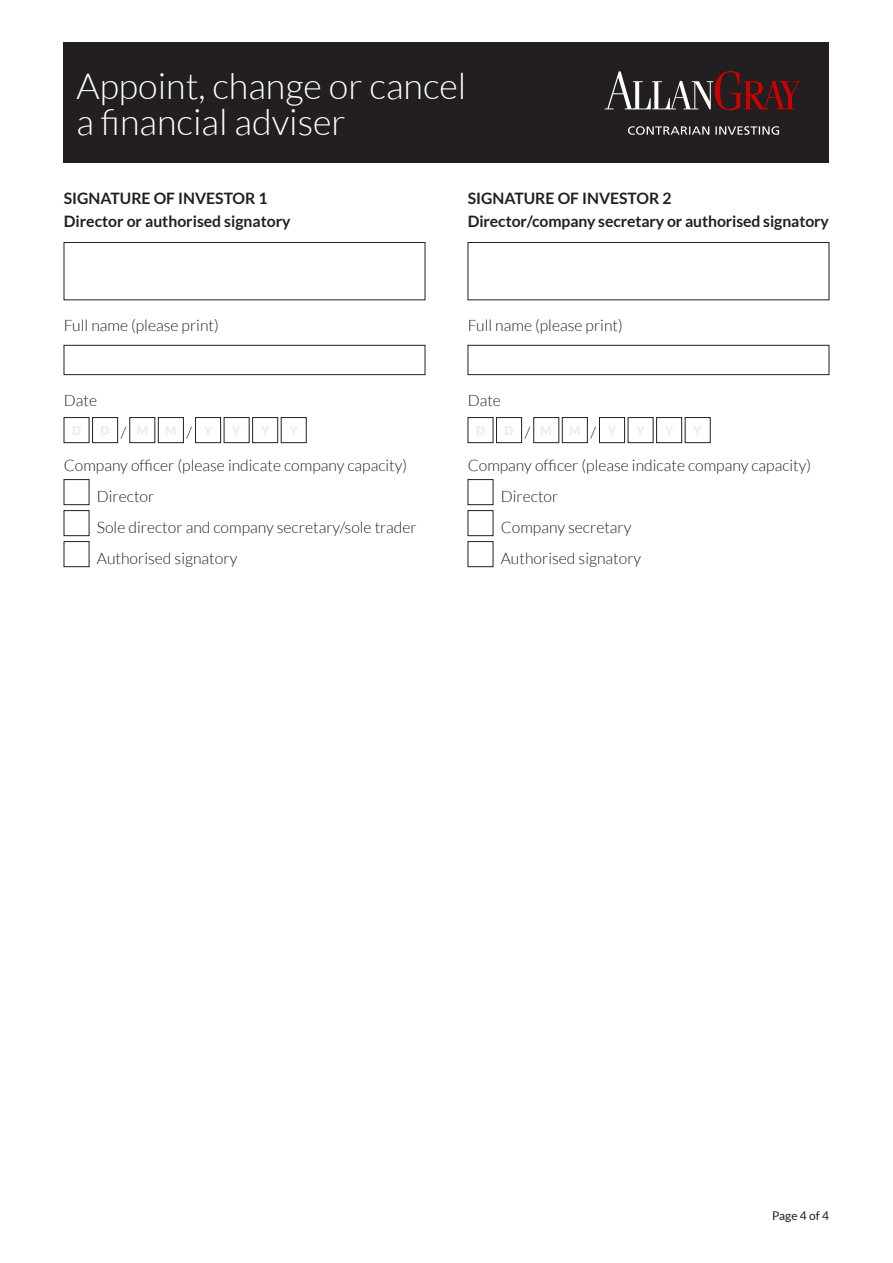
<style>
.page{position:relative;width:893px;height:1263px;background:#fff}
.page>*{position:absolute;margin:0;border:0;box-sizing:border-box;transform-origin:0 0}
.t1{font:300 36px/36px "Lato";color:#fff}
.t2{font:300 15.75px/31px "Lato";color:#231f20}
.t3{font:700 15.75px/22.5px "Lato";color:#231f20}
.t4{font:12px "Lato";color:#231f20}
</style>
<div class="page">
<div style="left:64px;top:43px;width:765px;height:120px;background:#231f20"></div>
<svg style="left:628px;top:126px;width:151px;height:9px"></svg>
<svg style="left:605px;top:71px;width:196px;height:39px"></svg>
<div style="left:64px;top:242px;width:361px;height:58px;border:1px solid #231f20"></div>
<div style="left:64px;top:345px;width:361px;height:30px;border:1px solid #231f20"></div>
<div style="left:64px;top:417px;width:25px;height:26px;border:1px solid #231f20"></div>
<div style="left:92px;top:417px;width:26px;height:26px;border:1px solid #231f20"></div>
<div style="left:130px;top:417px;width:25px;height:26px;border:1px solid #231f20"></div>
<div style="left:158px;top:417px;width:26px;height:26px;border:1px solid #231f20"></div>
<div style="left:195px;top:417px;width:26px;height:26px;border:1px solid #231f20"></div>
<div style="left:224px;top:417px;width:25px;height:26px;border:1px solid #231f20"></div>
<div style="left:252px;top:417px;width:26px;height:26px;border:1px solid #231f20"></div>
<div style="left:281px;top:417px;width:25px;height:26px;border:1px solid #231f20"></div>
<div style="left:64px;top:479px;width:25px;height:26px;border:1px solid #231f20"></div>
<div style="left:64px;top:510px;width:25px;height:26px;border:1px solid #231f20"></div>
<div style="left:64px;top:541px;width:25px;height:26px;border:1px solid #231f20"></div>
<div style="left:468px;top:242px;width:361px;height:58px;border:1px solid #231f20"></div>
<div style="left:468px;top:345px;width:361px;height:30px;border:1px solid #231f20"></div>
<div style="left:468px;top:417px;width:25px;height:26px;border:1px solid #231f20"></div>
<div style="left:496px;top:417px;width:26px;height:26px;border:1px solid #231f20"></div>
<div style="left:533px;top:417px;width:26px;height:26px;border:1px solid #231f20"></div>
<div style="left:562px;top:417px;width:26px;height:26px;border:1px solid #231f20"></div>
<div style="left:599px;top:417px;width:26px;height:26px;border:1px solid #231f20"></div>
<div style="left:628px;top:417px;width:25px;height:26px;border:1px solid #231f20"></div>
<div style="left:656px;top:417px;width:26px;height:26px;border:1px solid #231f20"></div>
<div style="left:685px;top:417px;width:25px;height:26px;border:1px solid #231f20"></div>
<div style="left:468px;top:479px;width:25px;height:26px;border:1px solid #231f20"></div>
<div style="left:468px;top:510px;width:25px;height:26px;border:1px solid #231f20"></div>
<div style="left:468px;top:541px;width:25px;height:26px;border:1px solid #231f20"></div>
<h1 class="t1" style="left:77px;top:68px;width:391px">Appoint, change or cancel a financial adviser</h1>
<p class="t3" style="left:64px;top:187px;width:228px">SIGNATURE OF INVESTOR 1<br>Director or authorised signatory</p>
<p class="t3" style="left:468px;top:187px;width:363px">SIGNATURE OF INVESTOR 2<br>Director/company secretary or authorised signatory</p>
<p class="t2" style="left:64px;top:310px;width:157px">Full name (please print)</p>
<p class="t2" style="left:468px;top:310px;width:157px">Full name (please print)</p>
<p class="t2" style="left:64px;top:385px;width:35px">Date</p>
<p class="t2" style="left:468px;top:385px;width:35px">Date</p>
<p class="t2" style="left:97px;top:450px;width:321px;text-indent:-33px">Company officer (please indicate company capacity)<br>Director<br>Sole director and company secretary/sole trader Authorised signatory</p>
<p class="t2" style="left:501px;top:450px;width:312px;text-indent:-33px">Company officer (please indicate company capacity)<br>Director<br>Company secretary<br>Authorised signatory</p>
<p class="t4" style="left:772px;top:1209px;width:59px">Page 4 of 4</p>
</div>
